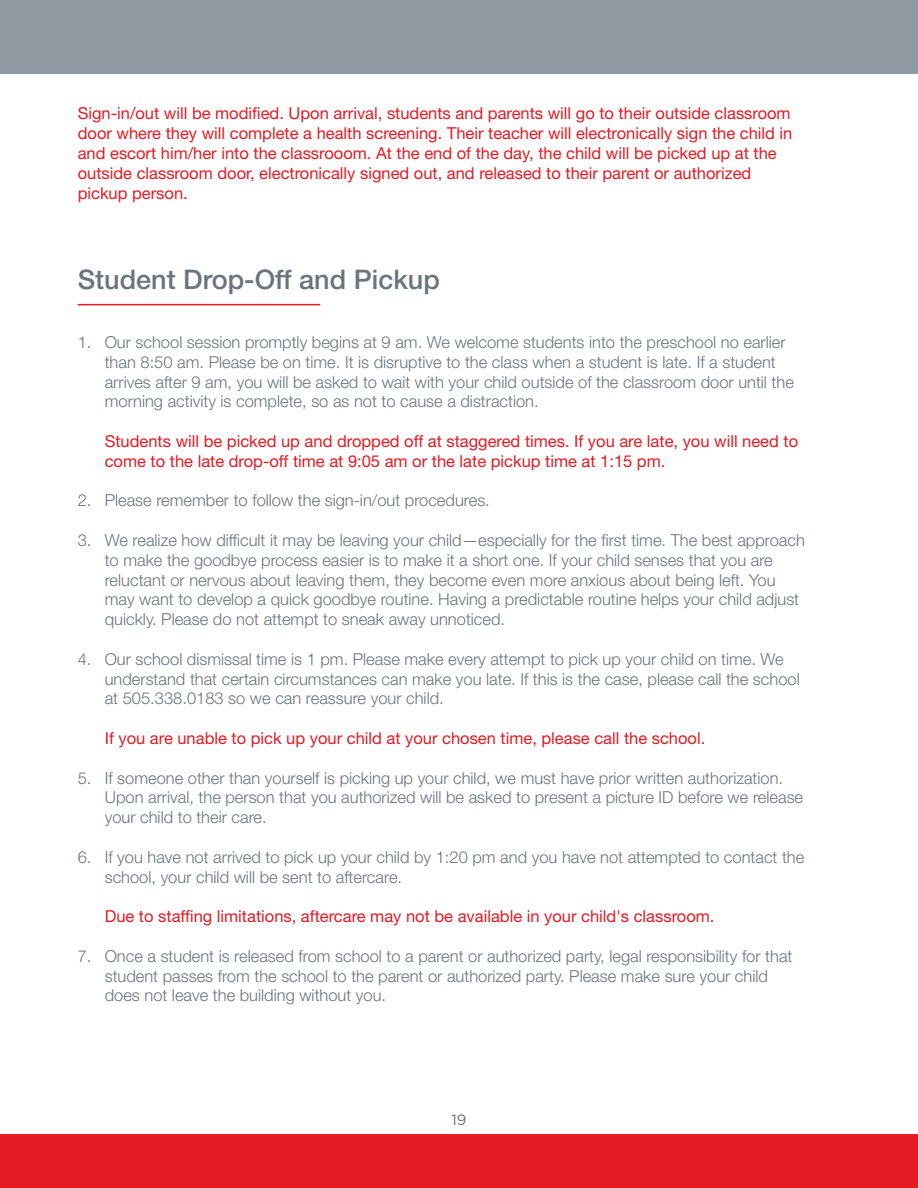
<style>
.page{position:relative;width:918px;height:1188px;background:#fff}
.page>*{position:absolute;margin:0;border:0;box-sizing:border-box;transform-origin:0 0}
.t1{font:500 27px "Helvetica Neue LT Std";color:#6a747b}
.t2{font:300 16.5px/19.8px "Helvetica Neue LT Std";color:#6a747b}
.t3{font:16.5px/19.8px "Helvetica Neue LT Std";color:#e51a23}
.t4{font:15px "Gotham";color:#6a747b}
</style>
<div class="page">
<div style="left:0;top:0;width:918px;height:74px;background:#8f99a1"></div>
<hr style="left:78px;top:304px;width:242px;height:1px;background:#e51a23">
<div style="left:0;top:1134px;width:918px;height:54px;background:#e51a23"></div>
<p class="t3" style="left:78px;top:103px;width:716px">Sign-in/out will be modified. Upon arrival, students and parents will go to their outside classroom door where they will complete a health screening. Their teacher will electronically sign the child in and escort him/her into the classrooom. At the end of the day, the child will be picked up at the outside classroom door, electronically signed out, and released to their parent or authorized pickup person.</p>
<h1 class="t1" style="left:78px;top:263px;width:364px">Student Drop-Off and Pickup</h1>
<p class="t2" style="left:105px;top:332px;width:691px;text-indent:-27px">1. Our school session promptly begins at 9 am. We welcome students into the preschool no earlier than 8:50 am. Please be on time. It is disruptive to the class when a student is late. If a student arrives after 9 am, you will be asked to wait with your child outside of the classroom door until the morning activity is complete, so as not to cause a distraction.</p>
<p class="t3" style="left:105px;top:431px;width:695px">Students will be picked up and dropped off at staggered times. If you are late, you will need to come to the late drop-off time at 9:05 am or the late pickup time at 1:15 pm.</p>
<p class="t2" style="left:78px;top:490px;width:414px">2. Please remember to follow the sign-in/out procedures.</p>
<p class="t2" style="left:105px;top:530px;width:702px;text-indent:-27px">3. We realize how difficult it may be leaving your child—especially for the first time. The best approach to make the goodbye process easier is to make it a short one. If your child senses that you are reluctant or nervous about leaving them, they become even more anxious about being left. You may want to develop a quick goodbye routine. Having a predictable routine helps your child adjust quickly. Please do not attempt to sneak away unnoticed.</p>
<p class="t2" style="left:105px;top:649px;width:696px;text-indent:-27px">4. Our school dismissal time is 1 pm. Please make every attempt to pick up your child on time. We understand that certain circumstances can make you late. If this is the case, please call the school at 505.338.0183 so we can reassure your child.</p>
<p class="t3" style="left:105px;top:728px;width:602px">If you are unable to pick up your child at your chosen time, please call the school.</p>
<p class="t2" style="left:105px;top:767px;width:700px;text-indent:-27px">5. If someone other than yourself is picking up your child, we must have prior written authorization.<br>Upon arrival, the person that you authorized will be asked to present a picture ID before we release your child to their care.</p>
<p class="t2" style="left:105px;top:847px;width:701px;text-indent:-27px">6. If you have not arrived to pick up your child by 1:20 pm and you have not attempted to contact the school, your child will be sent to aftercare.</p>
<p class="t3" style="left:105px;top:906px;width:611px">Due to staffing limitations, aftercare may not be available in your child's classroom.</p>
<p class="t2" style="left:105px;top:946px;width:689px;text-indent:-27px">7. Once a student is released from school to a parent or authorized party, legal responsibility for that student passes from the school to the parent or authorized party. Please make sure your child does not leave the building without you.</p>
<p class="t4" style="left:451px;top:1111px;width:17px">19</p>
</div>
